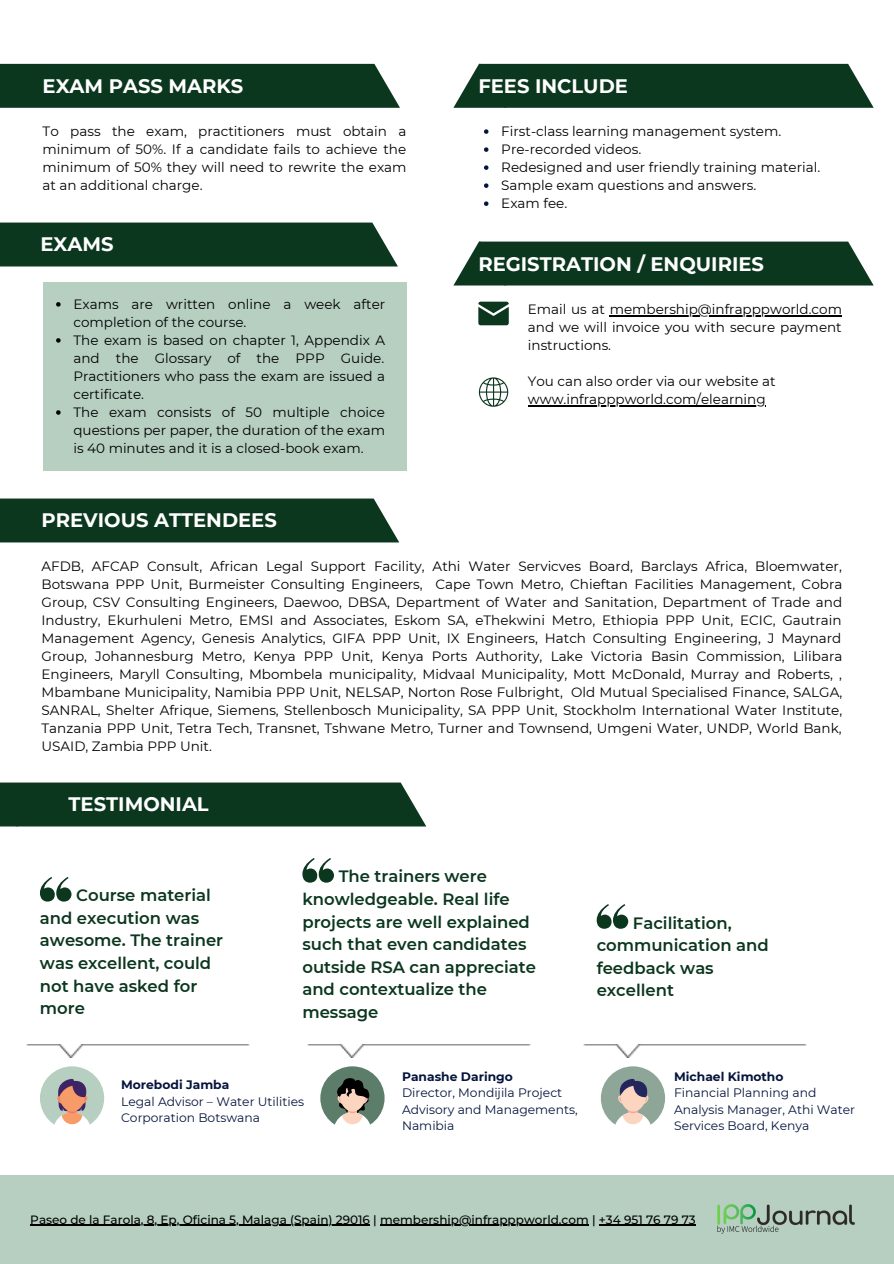
<style>
.page{position:relative;width:894px;height:1264px;background:#fff}
.page>*{position:absolute;margin:0;border:0;box-sizing:border-box;transform-origin:0 0}
.t1{font:700 19.5px "Montserrat";color:#fff}
.t2{font:600 16.5px/22.5px "Montserrat";color:#0c371f}
.t3{font:13.5px/18px "Montserrat";color:#000;text-align:justify}
.t4{font:12.3px/16.4px "Montserrat";color:#06153d}
.t5{font:700 12.3px "Montserrat";color:#06153d}
.t6{font:500 12px "Montserrat";color:#000}
</style>
<div class="page">
<div style="left:0;top:64px;width:400px;height:44px;background:#0c371f"></div>
<div style="left:0;top:222px;width:398px;height:44px;background:#0c371f"></div>
<div style="left:0;top:498px;width:399px;height:44px;background:#0c371f"></div>
<div style="left:43px;top:282px;width:363px;height:188px;background:#b6cfc1"></div>
<svg style="left:453px;top:64px;width:420px;height:44px;background:#1b432d"></svg>
<svg style="left:453px;top:241px;width:420px;height:44px;background:#1d452f"></svg>
<svg style="left:478px;top:301px;width:30px;height:24px"></svg>
<svg style="left:478px;top:377px;width:30px;height:30px"></svg>
<svg style="left:56px;top:302px;width:5px;height:4px"></svg>
<svg style="left:56px;top:338px;width:5px;height:5px"></svg>
<svg style="left:56px;top:410px;width:5px;height:5px"></svg>
<svg style="left:484px;top:129px;width:4px;height:5px"></svg>
<svg style="left:484px;top:147px;width:4px;height:5px"></svg>
<svg style="left:484px;top:165px;width:4px;height:5px"></svg>
<svg style="left:484px;top:183px;width:4px;height:5px"></svg>
<svg style="left:484px;top:201px;width:4px;height:5px"></svg>
<hr style="left:609px;top:315px;width:232px;height:1px;background:#000">
<hr style="left:527px;top:405px;width:238px;height:1px;background:#000">
<div style="left:0;top:782px;width:426px;height:44px;background:#0c371f"></div>
<div style="left:40px;top:1066px;width:64px;height:63px;background:#b6cfc1;border-radius:50%"></div>
<svg style="left:53px;top:1079px;width:38px;height:50px"></svg>
<img style="left:27px;top:1044px;width:223px;height:13px">
<svg style="left:40px;top:877px;width:31px;height:24px"></svg>
<img style="left:583px;top:1044px;width:223px;height:13px">
<svg style="left:596px;top:904px;width:32px;height:24px"></svg>
<div style="left:600px;top:1066px;width:65px;height:63px;background:#8da698;border-radius:50%"></div>
<svg style="left:614px;top:1078px;width:37px;height:51px"></svg>
<div style="left:320px;top:1066px;width:64px;height:63px;background:#5c7d6a;border-radius:50%"></div>
<svg style="left:333px;top:1078px;width:38px;height:51px"></svg>
<img style="left:307px;top:1044px;width:223px;height:13px">
<svg style="left:302px;top:858px;width:32px;height:24px"></svg>
<div style="left:0;top:1175px;width:893px;height:88px;background:#b6cfc1"></div>
<img style="left:717px;top:1204px;width:137px;height:30px">
<hr style="left:30px;top:1224px;width:340px;height:1px;background:#000">
<hr style="left:380px;top:1224px;width:208px;height:1px;background:#000">
<hr style="left:598px;top:1224px;width:97px;height:1px;background:#000">
<p class="t1" style="left:43px;top:74px;width:202px">EXAM PASS MARKS</p>
<p class="t3" style="left:43px;top:122px;width:365px">To pass the exam, practitioners must obtain a minimum of 50%. If a candidate fails to achieve the minimum of 50% they will need to rewrite the exam at an additional charge.</p>
<p class="t1" style="left:40px;top:232px;width:75px">EXAMS</p>
<p class="t3" style="left:73px;top:295px;width:313px">Exams are written online a week after completion of the course.</p>
<p class="t3" style="left:73px;top:331px;width:313px">The exam is based on chapter 1, Appendix A and the Glossary of the PPP Guide.<br>Practitioners who pass the exam are issued a certificate.</p>
<p class="t3" style="left:73px;top:403px;width:313px">The exam consists of 50 multiple choice questions per paper, the duration of the exam is 40 minutes and it is a closed-book exam.</p>
<p class="t1" style="left:42px;top:508px;width:237px">PREVIOUS ATTENDEES</p>
<p class="t1" style="left:478px;top:74px;width:151px">FEES INCLUDE</p>
<p class="t3" style="left:501px;top:122px;width:281px">First-class learning management system.</p>
<p class="t3" style="left:501px;top:140px;width:141px">Pre-recorded videos.</p>
<p class="t3" style="left:501px;top:158px;width:320px">Redesigned and user friendly training material.</p>
<p class="t3" style="left:501px;top:176px;width:256px">Sample exam questions and answers.</p>
<p class="t3" style="left:501px;top:194px;width:67px">Exam fee.</p>
<p class="t1" style="left:478px;top:251px;width:287px">REGISTRATION / ENQUIRIES</p>
<p class="t3" style="left:527px;top:300px;width:315px">Email us at membership@infrapppworld.com and we will invoice you with secure payment instructions.</p>
<p class="t3" style="left:527px;top:372px;width:249px">You can also order via our website at www.infrapppworld.com/elearning</p>
<p class="t3" style="left:42px;top:557px;width:802px">AFDB, AFCAP Consult, African Legal Support Facility, Athi Water Servicves Board, Barclays Africa, Bloemwater, Botswana PPP Unit, Burmeister Consulting Engineers, Cape Town Metro, Chieftan Facilities Management, Cobra Group, CSV Consulting Engineers, Daewoo, DBSA, Department of Water and Sanitation, Department of Trade and Industry, Ekurhuleni Metro, EMSI and Associates, Eskom SA, eThekwini Metro, Ethiopia PPP Unit, ECIC, Gautrain Management Agency, Genesis Analytics, GIFA PPP Unit, IX Engineers, Hatch Consulting Engineering, J Maynard Group, Johannesburg Metro, Kenya PPP Unit, Kenya Ports Authority, Lake Victoria Basin Commission, Lilibara Engineers, Maryll Consulting, Mbombela municipality, Midvaal Municipality, Mott McDonald, Murray and Roberts, , Mbambane Municipality, Namibia PPP Unit, NELSAP, Norton Rose Fulbright, Old Mutual Specialised Finance, SALGA, SANRAL, Shelter Afrique, Siemens, Stellenbosch Municipality, SA PPP Unit, Stockholm International Water Institute, Tanzania PPP Unit, Tetra Tech, Transnet, Tshwane Metro, Turner and Townsend, Umgeni Water, UNDP, World Bank, USAID, Zambia PPP Unit.</p>
<p class="t1" style="left:69px;top:792px;width:142px">TESTIMONIAL</p>
<p class="t2" style="left:40px;top:884px;width:185px;text-indent:36px">Course material and execution was awesome. The trainer was excellent, could not have asked for more</p>
<p class="t2" style="left:302px;top:865px;width:235px;text-indent:36px">The trainers were knowledgeable. Real life projects are well explained such that even candidates outside RSA can appreciate and contextualize the message</p>
<p class="t2" style="left:596px;top:911px;width:173px;text-indent:36px">Facilitation, communication and feedback was excellent</p>
<p class="t5" style="left:121px;top:1077px;width:110px">Morebodi Jamba</p>
<p class="t4" style="left:121px;top:1093px;width:184px">Legal Advisor – Water Utilities</p>
<p class="t4" style="left:121px;top:1109px;width:140px">Corporation Botswana</p>
<p class="t5" style="left:402px;top:1069px;width:112px">Panashe Daringo</p>
<p class="t4" style="left:402px;top:1084px;width:177px">Director, Mondijila Project<br>Advisory and Managements,<br>Namibia</p>
<p class="t5" style="left:674px;top:1069px;width:111px">Michael Kimotho</p>
<p class="t4" style="left:674px;top:1084px;width:182px">Financial Planning and<br>Analysis Manager, Athi Water<br>Services Board, Kenya</p>
<p class="t6" style="left:30px;top:1212px;width:666px">Paseo de la Farola, 8, Ep, Oficina 5, Malaga (Spain) 29016 | membership@infrapppworld.com | +34 951 76 79 73</p>
</div>
